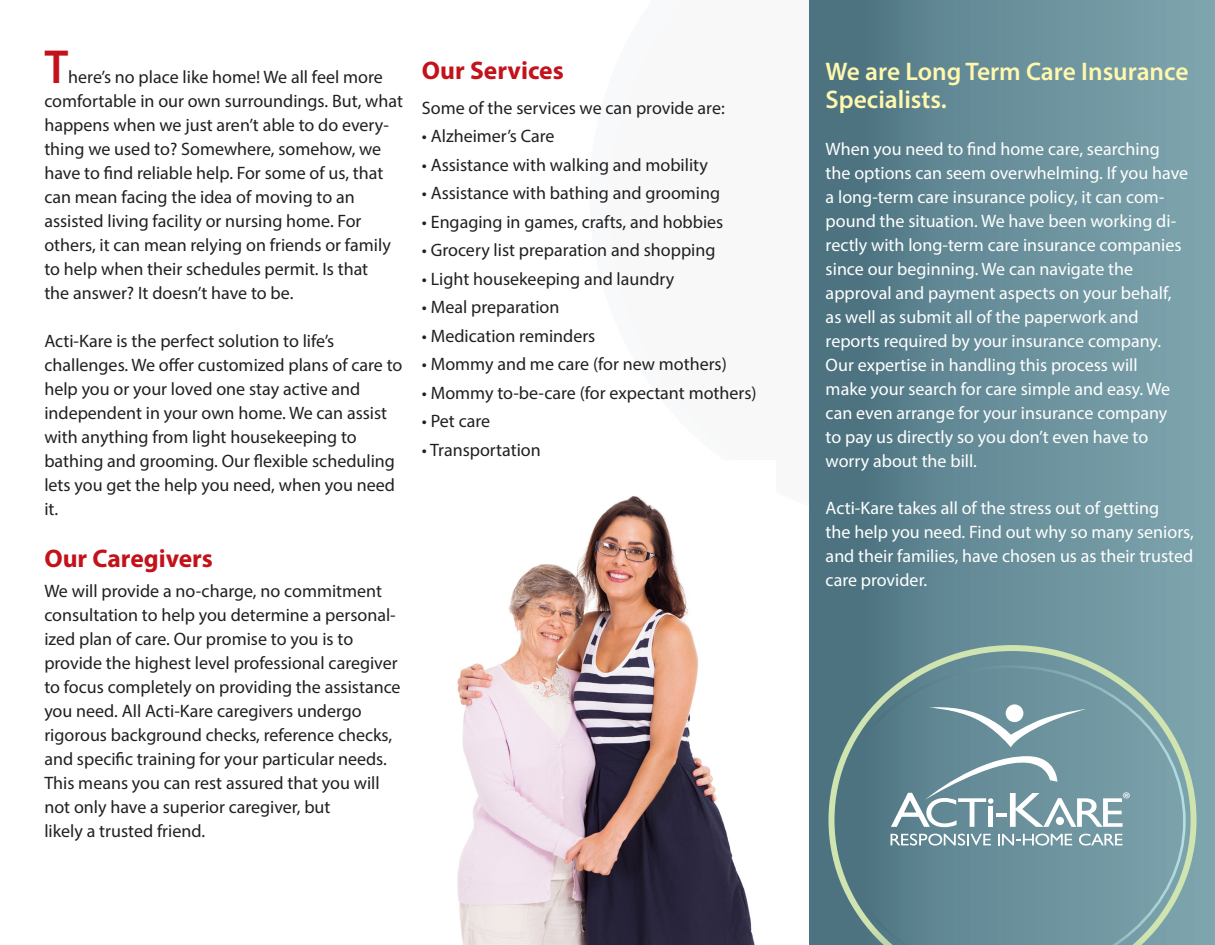
<style>
.page{position:relative;width:1215px;height:945px;background:#fff}
.page>*{position:absolute;margin:0;border:0;box-sizing:border-box;transform-origin:0 0}
.t1{font:600 48px "Myriad Pro";color:#c4121a;scale:.95 1}
.t2{font:600 25.5px "Myriad Pro";color:#fff8ae}
.Paragraph_Style_2{font:700 25.5px "Myriad Pro";color:#c4121a}
.t3{font:18.45px "Myriad Pro";color:#fff;scale:1.06 1}
.Paragraph_Style_2-2{font:18px/24px "Myriad Pro";color:#231f20}
.t4{font:18px/24px "Myriad Pro";color:#fff}
</style>
<div class="page">
<div style="left:809px;top:0;width:406px;height:945px;background:linear-gradient(to right,#4b7280,#81a8b1)"></div>
<img style="left:457px;top:496px;width:298px;height:449px">
<svg style="left:828px;top:645px;width:369px;height:300px;background:#6d929a"></svg>
<svg style="left:929px;top:705px;width:157px;height:42px;background:#7c9da7"></svg>
<div style="left:1006px;top:704px;width:17px;height:18px;background:#fff;border-radius:50%"></div>
<svg style="left:891px;top:834px;width:100px;height:12px"></svg>
<svg style="left:998px;top:834px;width:74px;height:12px"></svg>
<svg style="left:1079px;top:834px;width:44px;height:12px"></svg>
<svg style="left:891px;top:756px;width:232px;height:71px"></svg>
<p class="t1" style="left:44px;top:37px;width:27px">T</p>
<p class="Paragraph_Style_2-2" style="left:44px;top:65px;width:360px;text-indent:24px">here’s no place like home! We all feel more comfortable in our own surroundings. But, what happens when we just aren’t able to do every&shy;thing we used to? Somewhere, somehow, we have to find reliable help. For some of us, that can mean facing the idea of moving to an</p>
<p class="Paragraph_Style_2-2" style="left:44px;top:209px;width:319px">assisted living facility or nursing home. For</p>
<p class="Paragraph_Style_2-2" style="left:44px;top:233px;width:348px">others, it can mean relying on friends or family to help when their schedules permit. Is that</p>
<p class="Paragraph_Style_2-2" style="left:44px;top:281px;width:251px">the answer? It doesn’t have to be.</p>
<p class="Paragraph_Style_2-2" style="left:44px;top:329px;width:291px">Acti-Kare is the perfect solution to life’s</p>
<p class="Paragraph_Style_2-2" style="left:44px;top:353px;width:360px">challenges. We offer customized plans of care to help you or your loved one stay active and</p>
<p class="Paragraph_Style_2-2" style="left:44px;top:401px;width:344px">independent in your own home. We can assist with anything from light housekeeping to</p>
<p class="Paragraph_Style_2-2" style="left:44px;top:449px;width:352px;text-align:justify">bathing and grooming. Our flexible scheduling lets you get the help you need, when you need it.</p>
<p class="Paragraph_Style_2" style="left:44px;top:542px;width:170px">Our Caregivers</p>
<p class="Paragraph_Style_2-2" style="left:44px;top:579px;width:353px">We will provide a no-charge, no commitment consultation to help you determine a personal&shy;ized plan of care. Our promise to you is to</p>
<p class="Paragraph_Style_2-2" style="left:44px;top:651px;width:358px">provide the highest level professional caregiver to focus completely on providing the assistance you need. All Acti-Kare caregivers undergo</p>
<p class="Paragraph_Style_2-2" style="left:44px;top:723px;width:349px">rigorous background checks, reference checks, and specific training for your particular needs.<br>This means you can rest assured that you will not only have a superior caregiver, but</p>
<p class="Paragraph_Style_2-2" style="left:44px;top:819px;width:162px">likely a trusted friend.</p>
<p class="Paragraph_Style_2" style="left:422px;top:54px;width:143px">Our Services</p>
<p class="Paragraph_Style_2-2" style="left:422px;top:95px;width:304px">Some of the services we can provide are:</p>
<p class="Paragraph_Style_2-2" style="left:422px;top:124px;width:134px">• Alzheimer’s Care</p>
<p class="Paragraph_Style_2-2" style="left:422px;top:152px;width:287px">• Assistance with walking and mobility</p>
<p class="Paragraph_Style_2-2" style="left:422px;top:181px;width:300px">• Assistance with bathing and grooming</p>
<p class="Paragraph_Style_2-2" style="left:422px;top:209px;width:303px">• Engaging in games, crafts, and hobbies</p>
<p class="Paragraph_Style_2-2" style="left:422px;top:238px;width:295px">• Grocery list preparation and shopping</p>
<p class="Paragraph_Style_2-2" style="left:422px;top:266px;width:254px">• Light housekeeping and laundry</p>
<p class="Paragraph_Style_2-2" style="left:422px;top:295px;width:139px">• Meal preparation</p>
<p class="Paragraph_Style_2-2" style="left:422px;top:323px;width:175px">• Medication reminders</p>
<p class="Paragraph_Style_2-2" style="left:422px;top:352px;width:306px">• Mommy and me care (for new mothers)</p>
<p class="Paragraph_Style_2-2" style="left:422px;top:380px;width:336px">• Mommy to-be-care (for expectant mothers)</p>
<p class="Paragraph_Style_2-2" style="left:422px;top:409px;width:70px">• Pet care</p>
<p class="Paragraph_Style_2-2" style="left:422px;top:437px;width:120px">• Transportation</p>
<p class="t2" style="left:826px;top:55px;width:364px">We are Long Term Care Insurance</p>
<p class="t2" style="left:826px;top:83px;width:123px">Specialists.</p>
<p class="t4" style="left:826px;top:137px;width:364px">When you need to find home care, searching the options can seem overwhelming. If you have a long-term care insurance policy, it can com&shy;pound the situation. We have been working di&shy;rectly with long-term care insurance companies since our beginning. We can navigate the</p>
<p class="t4" style="left:826px;top:281px;width:347px">approval and payment aspects on your behalf,</p>
<p class="t4" style="left:826px;top:305px;width:315px">as well as submit all of the paperwork and</p>
<p class="t4" style="left:826px;top:329px;width:337px">reports required by your insurance company.</p>
<p class="t4" style="left:826px;top:353px;width:314px">Our expertise in handling this process will</p>
<p class="t4" style="left:826px;top:377px;width:346px">make your search for care simple and easy. We can even arrange for your insurance company</p>
<p class="t4" style="left:826px;top:425px;width:324px">to pay us directly so you don’t even have to worry about the bill.</p>
<p class="t4" style="left:826px;top:496px;width:335px">Acti-Kare takes all of the stress out of getting</p>
<p class="t4" style="left:826px;top:520px;width:370px;text-align:justify">the help you need. Find out why so many seniors, and their families, have chosen us as their trusted care provider.</p>
<p class="t3" style="left:1122px;top:788px;width:9px">®</p>
</div>
